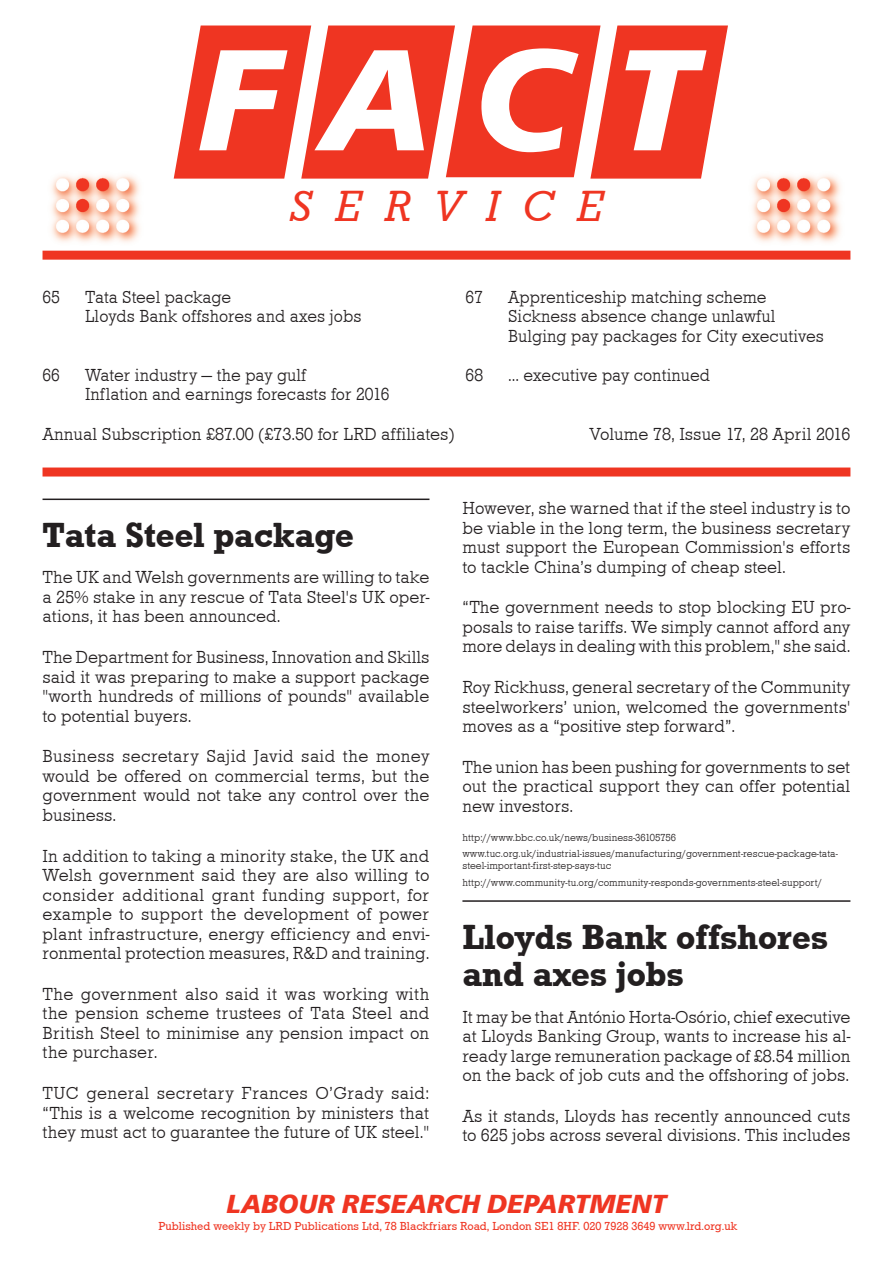
<style>
.page{position:relative;width:893px;height:1263px;background:#fff}
.page>*{position:absolute;margin:0;border:0;box-sizing:border-box;transform-origin:0 0}
.t1{font:italic 700 150px "Frutus T";color:#fff}
.t2{font:italic 45px "Roctus T";letter-spacing:.5em;color:#ef3522}
.t3{font:500 36px/37.5px "Roctus T";color:#231f20}
.t4{font:italic 700 27px "Frutus T";color:#ef3522}
.t5{font:18px/19.5px "Roctus T Ligh";color:#231f20;text-align:justify}
.t6{font:12px "Roctus T";color:#ef3522}
.t7{font:10.5px/16.2px "Roctus T Ligh";color:#231f20}
</style>
<div class="page">
<hr style="left:462px;top:900px;width:388px;height:2px;background:#231f20">
<hr style="left:43px;top:499px;width:386px;height:1px;background:#231f20">
<div style="left:43px;top:251px;width:807px;height:9px;background:#ef3522"></div>
<div style="left:43px;top:467px;width:807px;height:9px;background:#ef3522"></div>
<img style="left:51px;top:175px;width:89px;height:68px">
<img style="left:752px;top:175px;width:89px;height:68px">
<svg style="left:174px;top:25px;width:554px;height:154px;background:#f15242"></svg>
<h1 class="t1" style="left:198px;top:10px;width:499px">FACT</h1>
<h2 class="t2" style="left:290px;top:182px;width:315px">SERVICE</h2>
<p class="t5" style="left:43px;top:287px;width:19px">65</p>
<p class="t5" style="left:85px;top:287px;width:278px">Tata Steel package<br>Lloyds Bank offshores and axes jobs</p>
<p class="t5" style="left:43px;top:365px;width:19px">66</p>
<p class="t5" style="left:85px;top:365px;width:306px">Water industry — the pay gulf<br>Inflation and earnings forecasts for 2016</p>
<p class="t5" style="left:466px;top:287px;width:19px">67</p>
<p class="t5" style="left:508px;top:287px;width:317px;text-align:left">Apprenticeship matching scheme<br>Sickness absence change unlawful<br>Bulging pay packages for City executives</p>
<p class="t5" style="left:466px;top:365px;width:19px">68</p>
<p class="t5" style="left:508px;top:365px;width:204px">... executive pay continued</p>
<p class="t5" style="left:43px;top:425px;width:413px">Annual Subscription £87.00 (£73.50 for LRD affiliates)</p>
<p class="t5" style="left:590px;top:425px;width:262px">Volume 78, Issue 17, 28 April 2016</p>
<h3 class="t3" style="left:43px;top:516px;width:313px">Tata Steel package</h3>
<p class="t5" style="left:43px;top:568px;width:388px">The UK and Welsh governments are willing to take a 25% stake in any rescue of Tata Steel's UK oper&shy;ations, it has been announced.</p>
<p class="t5" style="left:43px;top:647px;width:388px">The Department for Business, Innovation and Skills said it was preparing to make a support package "worth hundreds of millions of pounds" available to potential buyers.</p>
<p class="t5" style="left:43px;top:747px;width:389px">Business secretary Sajid Javid said the money would be offered on commercial terms, but the government would not take any control over the business.</p>
<p class="t5" style="left:43px;top:846px;width:388px">In addition to taking a minority stake, the UK and Welsh government said they are also willing to consider additional grant funding support, for example to support the development of power plant infrastructure, energy efficiency and envi&shy;ronmental protection measures, R&amp;D and training.</p>
<p class="t5" style="left:43px;top:984px;width:388px">The government also said it was working with the pension scheme trustees of Tata Steel and British Steel to minimise any pension impact on the purchaser.</p>
<p class="t5" style="left:43px;top:1083px;width:388px">TUC general secretary Frances O’Grady said: “This is a welcome recognition by ministers that they must act to guarantee the future of UK steel."</p>
<p class="t5" style="left:462px;top:499px;width:389px">However, she warned that if the steel industry is to be viable in the long term, the business secretary must support the European Commission's efforts to tackle China’s dumping of cheap steel.</p>
<p class="t5" style="left:462px;top:598px;width:390px">“The government needs to stop blocking EU pro&shy;posals to raise tariffs. We simply cannot afford any more delays in dealing with this problem," she said.</p>
<p class="t5" style="left:462px;top:678px;width:389px">Roy Rickhuss, general secretary of the Community steelworkers’ union, welcomed the governments' moves as a “positive step forward”.</p>
<p class="t5" style="left:462px;top:757px;width:389px">The union has been pushing for governments to set out the practical support they can offer potential new investors.</p>
<p class="t7" style="left:462px;top:829px;width:377px">http://www.bbc.co.uk/news/business-36105756 www.tuc.org.uk/industrial-issues/manufacturing/government-rescue-package-tata-</p>
<p class="t7" style="left:462px;top:858px;width:361px">steel-important-first-step-says-tuc http://www.community-tu.org/community-responds-governments-steel-support/</p>
<h3 class="t3" style="left:462px;top:918px;width:367px">Lloyds Bank offshores and axes jobs</h3>
<p class="t5" style="left:462px;top:1007px;width:390px">It may be that António Horta-Osório, chief executive at Lloyds Banking Group, wants to increase his al&shy;ready large remuneration package of £8.54 million on the back of job cuts and the offshoring of jobs.</p>
<p class="t5" style="left:462px;top:1106px;width:390px">As it stands, Lloyds has recently announced cuts to 625 jobs across several divisions. This includes</p>
<h3 class="t4" style="left:226px;top:1188px;width:442px">LABOUR RESEARCH DEPARTMENT</h3>
<p class="t6" style="left:158px;top:1219px;width:581px">Published weekly by LRD Publications Ltd, 78 Blackfriars Road, London SE1 8HF. 020 7928 3649 www.lrd.org.uk</p>
</div>
